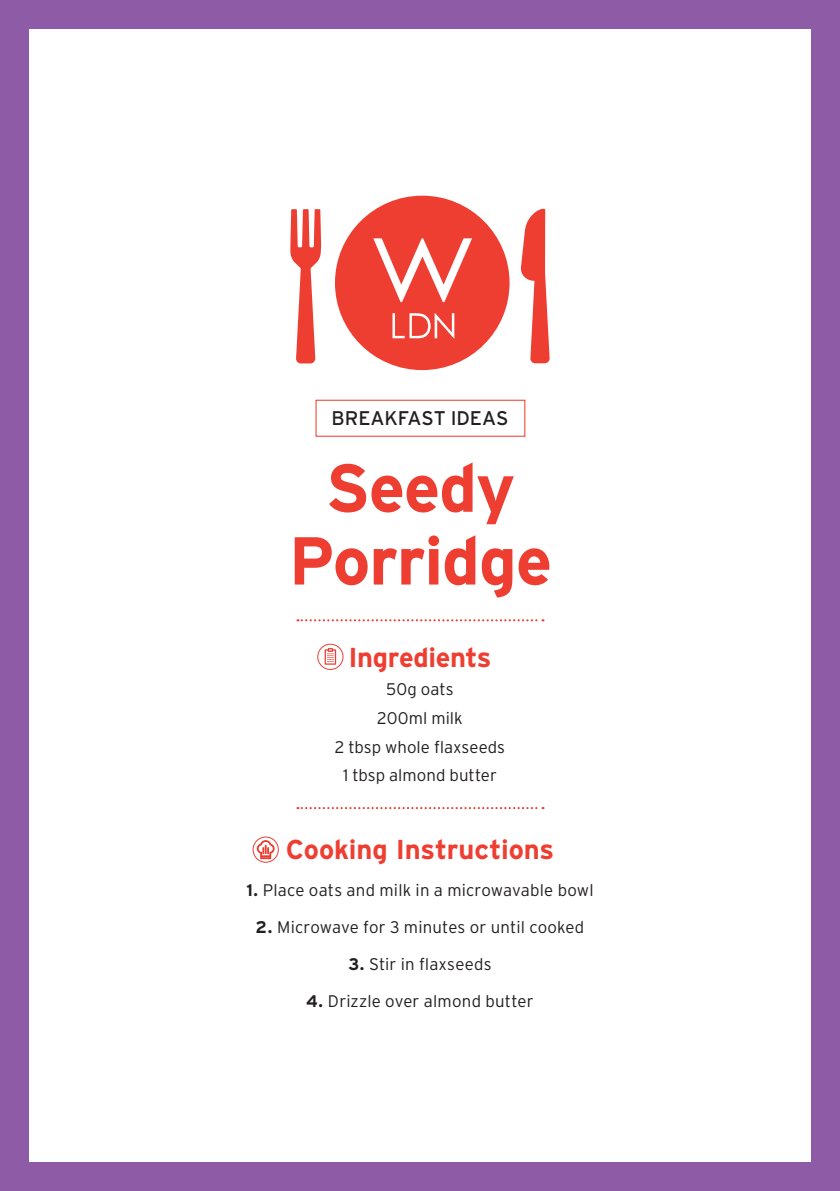
<style>
.page{position:relative;width:840px;height:1191px;background:#fff}
.page>*{position:absolute;margin:0;border:0;box-sizing:border-box;transform-origin:0 0}
.t1{font:700 67.6px/72.8px "Interstate";letter-spacing:-.02em;color:#ee3e32;text-align:center}
.t2{font:700 27.2px "Interstate";letter-spacing:-.01em;color:#ee3e32}
.t3{font:19.8px "Interstate";letter-spacing:-.005em;color:#231f20}
.t4{font:300 16.8px "Interstate";letter-spacing:.005em;color:#231f20}
.s1{font-weight:700}
</style>
<div class="page">
<svg style="left:297px;top:619px;width:246px;height:2px"></svg>
<svg style="left:297px;top:807px;width:246px;height:2px"></svg>
<svg style="left:335px;top:196px;width:174px;height:174px"></svg>
<svg style="left:520px;top:208px;width:29px;height:155px"></svg>
<svg style="left:290px;top:209px;width:31px;height:154px"></svg>
<div style="left:315px;top:400px;width:210px;height:37px;border:1px solid #ee3e32"></div>
<div style="left:0;top:0;width:28px;height:1186px;background:#8e5ba6"></div>
<div style="left:811px;top:0;width:28px;height:1186px;background:#8e5ba6"></div>
<div style="left:0;top:1162px;width:839px;height:29px;background:#8e5ba6"></div>
<div style="left:0;top:0;width:839px;height:28px;background:#8e5ba6"></div>
<svg style="left:324px;top:648px;width:12px;height:16px"></svg>
<div style="left:317px;top:643px;width:26px;height:27px;border:1px solid #ee3e32;border-radius:50%"></div>
<svg style="left:257px;top:840px;width:17px;height:19px"></svg>
<div style="left:252px;top:836px;width:27px;height:26px;border:1px solid #ee3e32;border-radius:50%"></div>
<p class="t3" style="left:331px;top:407px;width:178px">BREAKFAST IDEAS</p>
<p class="t1" style="left:288px;top:451px;width:265px">Seedy<br>Porridge</p>
<p class="t2" style="left:348px;top:642px;width:144px">Ingredients</p>
<p class="t4" style="left:386px;top:680px;width:69px">50g oats</p>
<p class="t4" style="left:377px;top:708px;width:87px">200ml milk</p>
<p class="t4" style="left:334px;top:737px;width:172px">2 tbsp whole flaxseeds</p>
<p class="t4" style="left:343px;top:766px;width:155px">1 tbsp almond butter</p>
<p class="t2" style="left:285px;top:834px;width:270px">Cooking Instructions</p>
<p class="t4" style="left:246px;top:880px;width:348px"><span class="s1">1.</span> Place oats and milk in a microwavable bowl</p>
<p class="t4" style="left:255px;top:917px;width:330px"><span class="s1">2.</span> Microwave for 3 minutes or until cooked</p>
<p class="t4" style="left:348px;top:954px;width:144px"><span class="s1">3.</span> Stir in flaxseeds</p>
<p class="t4" style="left:306px;top:992px;width:229px"><span class="s1">4.</span> Drizzle over almond butter</p>
</div>
